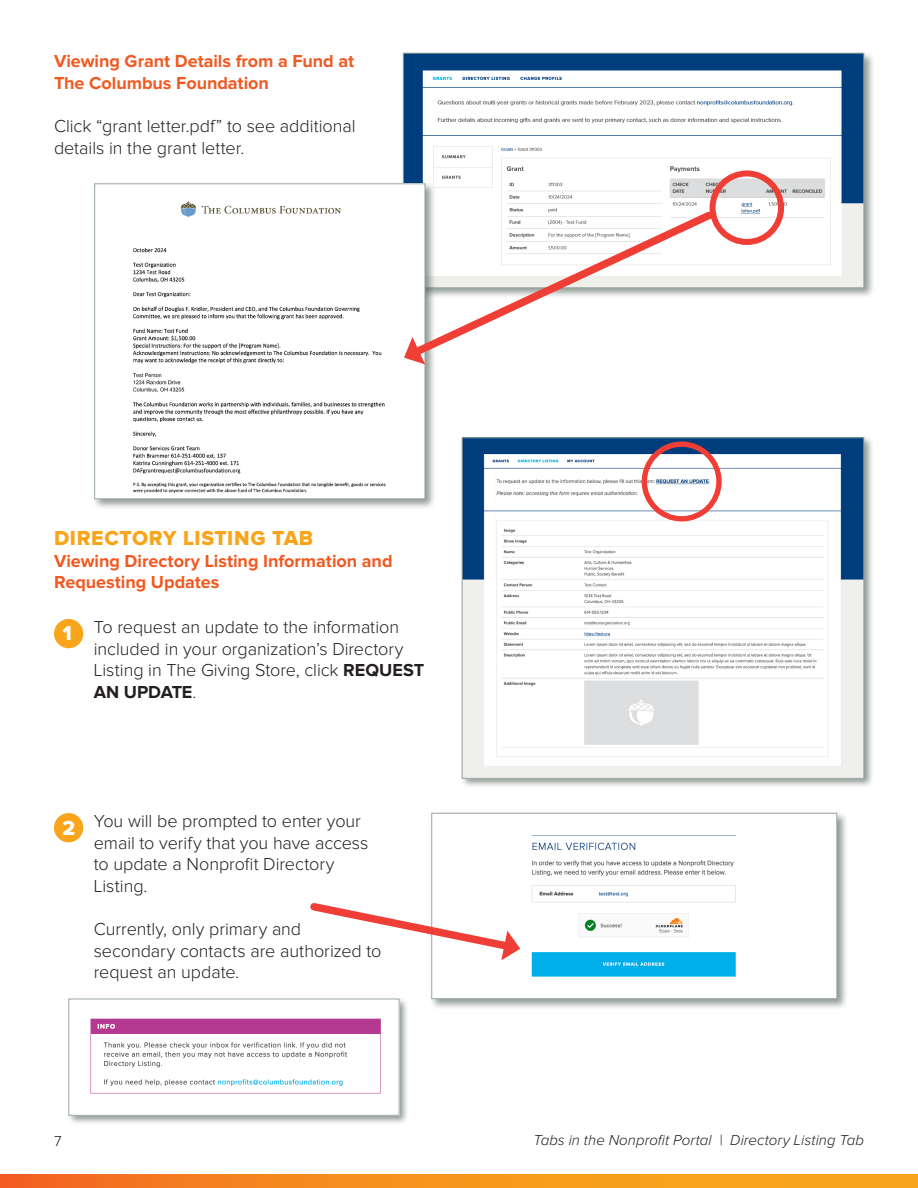
<style>
.page{position:relative;width:918px;height:1188px;background:#fff}
.page>*{position:absolute;margin:0;border:0;box-sizing:border-box;transform-origin:0 0}
.t1{font:21px "Proxima Nova Extrabld";letter-spacing:.03em;color:#f9a51b}
.t2{font:21px "Proxima Nova Extrabld";color:#fff}
.t3{font:300 18px/21.6px "Proxima Nova";letter-spacing:-.005em;color:#231f20}
.t4{font:700 18px/21.6px "Proxima Nova";letter-spacing:-.005em;color:#f15921}
.t5{font:italic 300 15px "Proxima Nova";letter-spacing:.005em;color:#231f20}
.t6{font:300 15px "Proxima Nova";color:#231f20}
.s1{font-weight:700}
</style>
<div class="page">
<svg style="left:0;top:1174px;width:918px;height:14px;background:#f68f1d"></svg>
<div style="left:429px;top:811px;width:419px;height:199px;background:#4b5a52;opacity:.61"></div>
<img style="left:434px;top:815px;width:401px;height:182px">
<div style="left:432px;top:813px;width:405px;height:186px;border:1px solid #99a69f"></div>
<div style="left:67px;top:997px;width:342px;height:128px;background:#4b5a52;opacity:.61"></div>
<img style="left:71px;top:1001px;width:326px;height:112px">
<div style="left:69px;top:999px;width:330px;height:116px;border:1px solid #99a69f"></div>
<svg style="left:310px;top:898px;width:210px;height:62px"></svg>
<div style="left:54px;top:813px;width:29px;height:29px;background:#f9a51b;border-radius:50%"></div>
<div style="left:460px;top:436px;width:414px;height:353px;background:#4b5a52;opacity:.61"></div>
<img style="left:464px;top:440px;width:398px;height:336px">
<div style="left:462px;top:438px;width:402px;height:340px;border:1px solid #99a69f"></div>
<div style="left:642px;top:441px;width:80px;height:80px;border:5px solid #ee3e35;border-radius:50%"></div>
<div style="left:54px;top:619px;width:29px;height:29px;background:#f9a51b;border-radius:50%"></div>
<div style="left:401px;top:51px;width:474px;height:248px;background:#4b5a52;opacity:.61"></div>
<img style="left:405px;top:55px;width:457px;height:231px">
<div style="left:92px;top:181px;width:344px;height:329px;background:#4b5a52;opacity:.61"></div>
<img style="left:97px;top:186px;width:326px;height:311px">
<div style="left:95px;top:184px;width:330px;height:315px;border:1px solid #99a69f"></div>
<div style="left:710px;top:170px;width:74px;height:75px;border:6px solid #ee3e35;border-radius:50%"></div>
<svg style="left:403px;top:205px;width:316px;height:158px"></svg>
<svg style="left:404px;top:337px;width:21px;height:27px"></svg>
<p class="t4" style="left:54px;top:51px;width:302px">Viewing Grant Details from a Fund at<br>The Columbus Foundation</p>
<p class="t3" style="left:54px;top:116px;width:303px">Click “grant letter.pdf” to see additional details in the grant letter.</p>
<p class="t1" style="left:54px;top:529px;width:261px">DIRECTORY LISTING TAB</p>
<p class="t4" style="left:54px;top:551px;width:340px">Viewing Directory Listing Information and<br>Requesting Updates</p>
<p class="t2" style="left:62px;top:624px;width:11px">1</p>
<p class="t3" style="left:94px;top:617px;width:332px">To request an update to the information included in your organization’s Directory Listing in The Giving Store, click <span class="s1">REQUEST AN UPDATE</span>.</p>
<p class="t2" style="left:62px;top:818px;width:14px">2</p>
<p class="t3" style="left:94px;top:811px;width:276px">You will be prompted to enter your email to verify that you have access to update a Nonprofit Directory<br>Listing.</p>
<p class="t3" style="left:94px;top:919px;width:289px">Currently, only primary and secondary contacts are authorized to request an update.</p>
<p class="t6" style="left:54px;top:1134px;width:9px">7</p>
<p class="t5" style="left:533px;top:1133px;width:332px">Tabs in the Nonprofit Portal | Directory Listing Tab</p>
</div>
